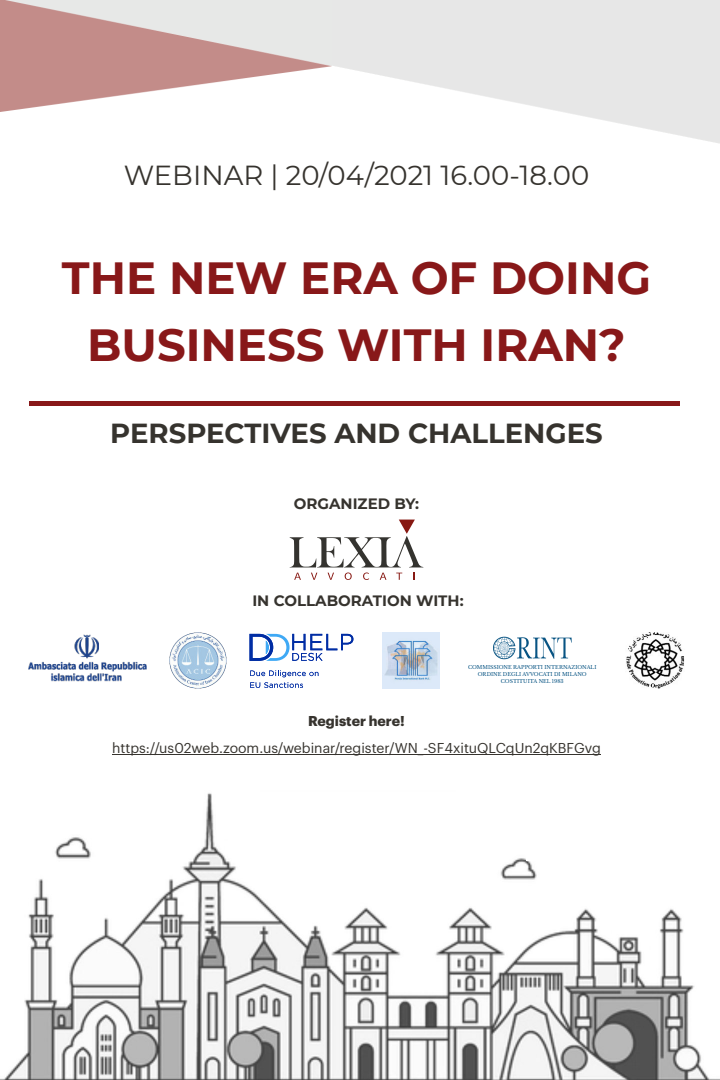
<style>
.page{position:relative;width:720px;height:1080px;background:#fff}
.page>*{position:absolute;margin:0;border:0;box-sizing:border-box;transform-origin:0 0}
.t1{font:700 45px/67.5px "Montserrat";color:#881819;text-align:center}
.t2{font:27.5px "Montserrat";color:#36332e}
.t3{font:700 27.5px "Montserrat";color:#36332e}
.t4{font:700 15px "Montserrat";color:#36332e}
.t5{font:14px "Graphik";color:#36332e}
.t6{font:700 14px "Graphik";color:#36332e}
.t7{font:5.1px/7.3px "Libre Baskerville";color:#085483;text-align:center}
</style>
<div class="page">
<hr style="left:29px;top:401px;width:650px;height:4px;background:#881819">
<svg style="left:290px;top:520px;width:133px;height:60px"></svg>
<img style="left:0;top:0;width:332px;height:111px">
<img style="left:0;top:793px;width:720px;height:287px">
<div style="left:527px;top:773px;width:86px;height:88px;background:#fff"></div>
<img style="left:170px;top:632px;width:56px;height:57px">
<img style="left:29px;top:634px;width:117px;height:48px">
<img style="left:383px;top:632px;width:57px;height:57px">
<img style="left:626px;top:632px;width:58px;height:57px">
<svg style="left:493px;top:637px;width:79px;height:22px"></svg>
<svg style="left:250px;top:670px;width:68px;height:18px"></svg>
<svg style="left:250px;top:634px;width:103px;height:27px"></svg>
<hr style="left:112px;top:754px;width:489px;height:1px;background:#36332e">
<h2 class="t2" style="left:124px;top:159px;width:467px">WEBINAR | 20/04/2021 16.00-18.00</h2>
<h1 class="t1" style="left:62px;top:244px;width:591px">THE NEW ERA OF DOING<br>BUSINESS WITH IRAN?</h1>
<h2 class="t3" style="left:110px;top:417px;width:494px">PERSPECTIVES AND CHALLENGES</h2>
<h3 class="t4" style="left:294px;top:494px;width:127px">ORGANIZED BY:</h3>
<h3 class="t4" style="left:252px;top:591px;width:213px">IN COLLABORATION WITH:</h3>
<p class="t7" style="left:468px;top:663px;width:130px">COMMISSIONE RAPPORTI INTERNAZIONALI<br>ORDINE DEGLI AVVOCATI DI MILANO<br>COSTITUITA NEL 1983</p>
<h3 class="t6" style="left:308px;top:711px;width:98px">Register here!</h3>
<h3 class="t5" style="left:112px;top:738px;width:490px">https://us02web.zoom.us/webinar/register/WN_-SF4xituQLCqUn2qKBFGvg</h3>
</div>
